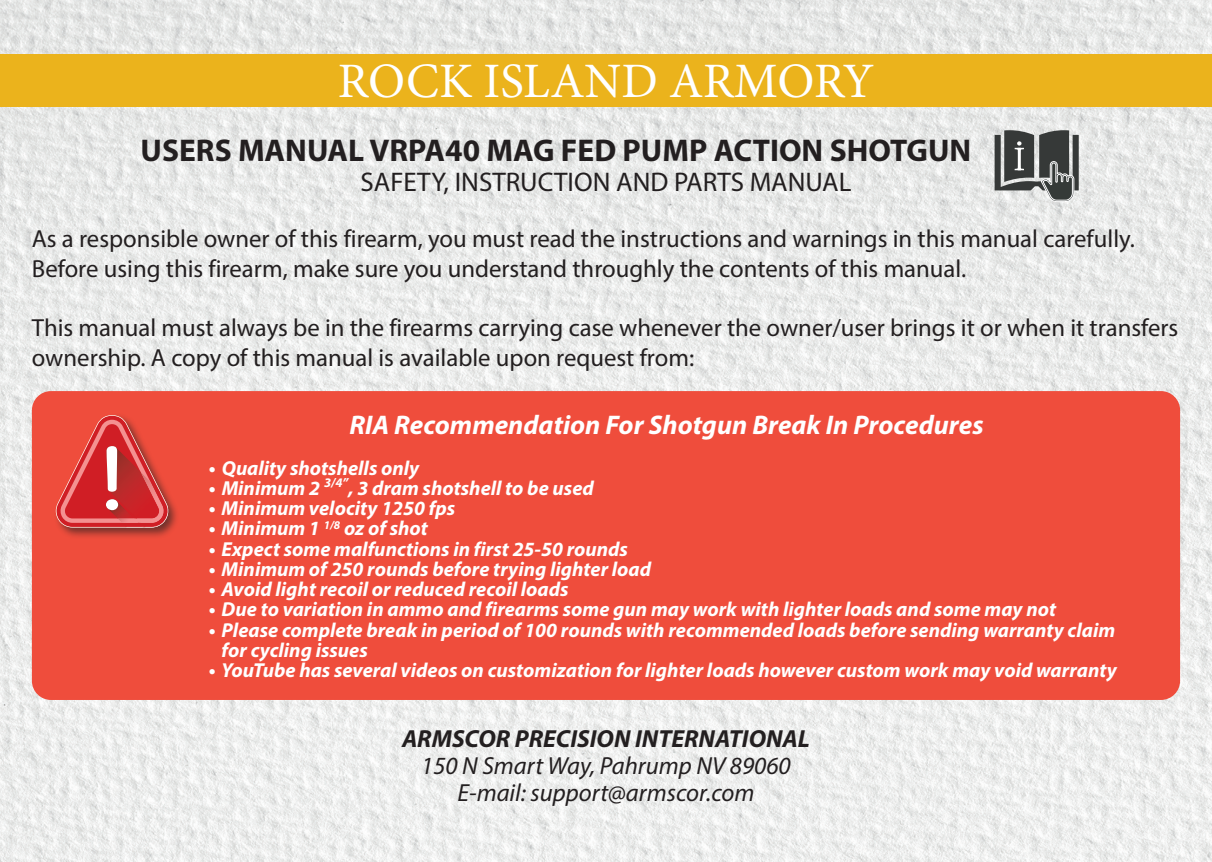
<style>
.page{position:relative;width:1212px;height:862px;background:#fff}
.page>*{position:absolute;margin:0;border:0;box-sizing:border-box;transform-origin:0 0}
.t1{font:49.5px "Minion Pro";color:#fff}
.t2{font:700 31.5px "Myriad Pro";color:#231f20}
.t3{font:italic 700 27px "Myriad Pro";color:#fff}
.t4{font:27px "Myriad Pro";color:#231f20}
.t5{font:24.75px/29.7px "Myriad Pro";color:#231f20}
.t6{font:italic 24.75px/27px "Myriad Pro";color:#231f20;text-align:center}
.t7{font:italic 700 24.75px "Myriad Pro";color:#231f20}
.t8{font:italic 700 20.25px/20.2px "Myriad Pro";color:#fff}
</style>
<div class="page">
<img style="left:0;top:0;width:1212px;height:861px">
<div style="left:0;top:54px;width:1212px;height:53px;background:#ebb31c"></div>
<svg style="left:994px;top:130px;width:85px;height:72px;background:#727574"></svg>
<div style="left:32px;top:391px;width:1148px;height:308px;background:#ef4d3c;border-radius:19px"></div>
<div style="left:53px;top:412px;width:127px;height:126px;background:#231f20;opacity:.6"></div>
<svg style="left:53px;top:415px;width:119px;height:112px"></svg>
<h1 class="t1" style="left:338px;top:48px;width:538px">ROCK ISLAND ARMORY</h1>
<h2 class="t2" style="left:141px;top:130px;width:832px">USERS MANUAL VRPA40 MAG FED PUMP ACTION SHOTGUN</h2>
<h3 class="t4" style="left:361px;top:165px;width:492px">SAFETY, INSTRUCTION AND PARTS MANUAL</h3>
<p class="t5" style="left:32px;top:223px;width:1104px">As a responsible owner of this firearm, you must read the instructions and warnings in this manual carefully.<br>Before using this firearm, make sure you understand throughly the contents of this manual.</p>
<p class="t5" style="left:32px;top:312px;width:1148px">This manual must always be in the firearms carrying case whenever the owner/user brings it or when it transfers ownership. A copy of this manual is available upon request from:</p>
<h3 class="t3" style="left:349px;top:407px;width:636px">RIA Recommendation For Shotgun Break In Procedures</h3>
<p class="t8" style="left:209px;top:456px;width:212px">• Quality shotshells only</p>
<p class="t8" style="left:209px;top:477px;width:386px">• Minimum 2 <sup>3/4”</sup>, 3 dram shotshell to be used</p>
<p class="t8" style="left:209px;top:497px;width:248px">• Minimum velocity 1250 fps</p>
<p class="t8" style="left:209px;top:517px;width:220px">• Minimum 1 <sup>1/8</sup> oz of shot</p>
<p class="t8" style="left:209px;top:537px;width:421px">• Expect some malfunctions in first 25-50 rounds</p>
<p class="t8" style="left:209px;top:558px;width:444px">• Minimum of 250 rounds before trying lighter load</p>
<p class="t8" style="left:209px;top:578px;width:361px">• Avoid light recoil or reduced recoil loads</p>
<p class="t8" style="left:209px;top:598px;width:849px">• Due to variation in ammo and firearms some gun may work with lighter loads and some may not</p>
<p class="t8" style="left:222px;top:618px;width:895px;text-indent:-13px">• Please complete break in period of 100 rounds with recommended loads before sending warranty claim for cycling issues</p>
<p class="t8" style="left:209px;top:659px;width:909px">• YouTube has several videos on customization for lighter loads however custom work may void warranty</p>
<p class="t7" style="left:402px;top:722px;width:409px">ARMSCOR PRECISION INTERNATIONAL</p>
<p class="t6" style="left:421px;top:751px;width:371px">150 N Smart Way, Pahrump NV 89060<br>E-mail: support@armscor.com</p>
</div>
